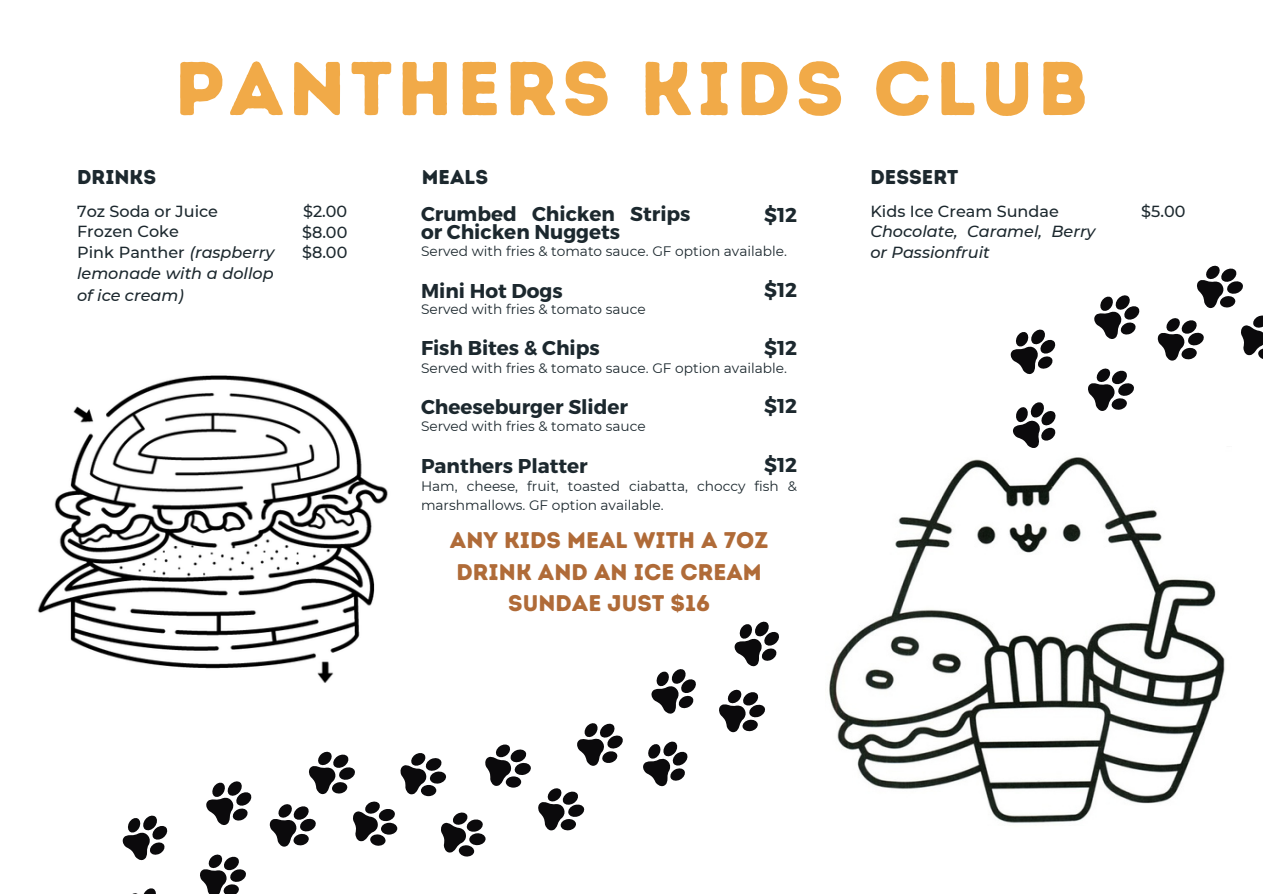
<style>
.page{position:relative;width:1263px;height:894px;background:#fff}
.page>*{position:absolute;margin:0;border:0;box-sizing:border-box;transform-origin:0 0}
.t1{font:75.9px "Intro Rust Base";letter-spacing:.06em;color:#f1aa48}
.t2{font:22.65px/31.5px "Intro Rust Base";color:#b06b38;text-align:center}
.t3{font:700 19.95px/18px "Montserrat";color:#1c282e}
.t4{font:19.95px "Intro Rust Base";color:#1c282e}
.t5{font:italic 500 16.05px/21.3px "Montserrat";color:#1c282e;text-align:justify}
.t6{font:500 16.05px "Montserrat";color:#1c282e}
.t7{font:13.65px/18.5px "Montserrat";color:#1c282e}
.s1{font-style:normal}
</style>
<div class="page">
<img style="left:829px;top:457px;width:396px;height:366px">
<svg style="left:144px;top:888px;width:12px;height:5px"></svg>
<svg style="left:122px;top:815px;width:46px;height:46px"></svg>
<svg style="left:200px;top:854px;width:46px;height:39px"></svg>
<svg style="left:206px;top:781px;width:46px;height:44px"></svg>
<svg style="left:269px;top:744px;width:262px;height:112px"></svg>
<svg style="left:538px;top:788px;width:47px;height:43px"></svg>
<svg style="left:577px;top:723px;width:46px;height:43px"></svg>
<svg style="left:643px;top:741px;width:45px;height:46px"></svg>
<svg style="left:651px;top:669px;width:45px;height:45px"></svg>
<svg style="left:734px;top:621px;width:45px;height:46px"></svg>
<svg style="left:719px;top:689px;width:46px;height:44px"></svg>
<svg style="left:1013px;top:402px;width:43px;height:46px"></svg>
<svg style="left:1010px;top:329px;width:46px;height:46px"></svg>
<svg style="left:1088px;top:368px;width:46px;height:43px"></svg>
<svg style="left:1094px;top:295px;width:46px;height:44px"></svg>
<svg style="left:1157px;top:265px;width:106px;height:96px"></svg>
<img style="left:37px;top:375px;width:351px;height:308px">
<p class="t1" style="left:175px;top:43px;width:915px">PANTHERS KIDS CLUB</p>
<p class="t4" style="left:77px;top:165px;width:81px">DRINKS</p>
<p class="t4" style="left:422px;top:165px;width:68px">MEALS</p>
<p class="t6" style="left:77px;top:201px;width:142px">7oz Soda or Juice</p>
<p class="t6" style="left:303px;top:201px;width:46px">$2.00</p>
<p class="t5" style="left:77px;top:241px;width:199px"><span class="s1">Pink Panther</span> (raspberry lemonade with a dollop of ice cream)</p>
<p class="t4" style="left:870px;top:165px;width:89px">DESSERT</p>
<p class="t6" style="left:870px;top:201px;width:190px">Kids Ice Cream Sundae</p>
<p class="t6" style="left:1141px;top:201px;width:46px">$5.00</p>
<p class="t5" style="left:870px;top:220px;width:227px">Chocolate, Caramel, Berry</p>
<p class="t3" style="left:421px;top:203px;width:271px">Crumbed Chicken Strips or Chicken Nuggets</p>
<p class="t3" style="left:764px;top:205px;width:35px">$12</p>
<p class="t6" style="left:77px;top:222px;width:103px">Frozen Coke</p>
<p class="t6" style="left:302px;top:222px;width:47px">$8.00</p>
<p class="t6" style="left:302px;top:243px;width:47px">$8.00</p>
<p class="t7" style="left:421px;top:242px;width:368px">Served with fries &amp; tomato sauce. GF option available.</p>
<p class="t5" style="left:870px;top:242px;width:121px">or Passionfruit</p>
<p class="t3" style="left:421px;top:280px;width:143px">Mini Hot Dogs</p>
<p class="t3" style="left:764px;top:279px;width:35px">$12</p>
<p class="t7" style="left:421px;top:300px;width:226px">Served with fries &amp; tomato sauce</p>
<p class="t3" style="left:421px;top:338px;width:180px">Fish Bites &amp; Chips</p>
<p class="t3" style="left:764px;top:337px;width:35px">$12</p>
<p class="t7" style="left:421px;top:358px;width:368px">Served with fries &amp; tomato sauce. GF option available.</p>
<p class="t3" style="left:421px;top:397px;width:209px">Cheeseburger Slider</p>
<p class="t3" style="left:764px;top:396px;width:35px">$12</p>
<p class="t7" style="left:421px;top:417px;width:226px">Served with fries &amp; tomato sauce</p>
<p class="t3" style="left:421px;top:455px;width:168px">Panthers Platter</p>
<p class="t3" style="left:764px;top:454px;width:35px">$12</p>
<p class="t7" style="left:421px;top:477px;width:378px">Ham, cheese, fruit, toasted ciabatta, choccy fish &amp; marshmallows. GF option available.</p>
<p class="t2" style="left:450px;top:524px;width:320px">ANY KIDS MEAL WITH A 7OZ<br>DRINK AND AN ICE CREAM<br>SUNDAE JUST $16</p>
</div>
